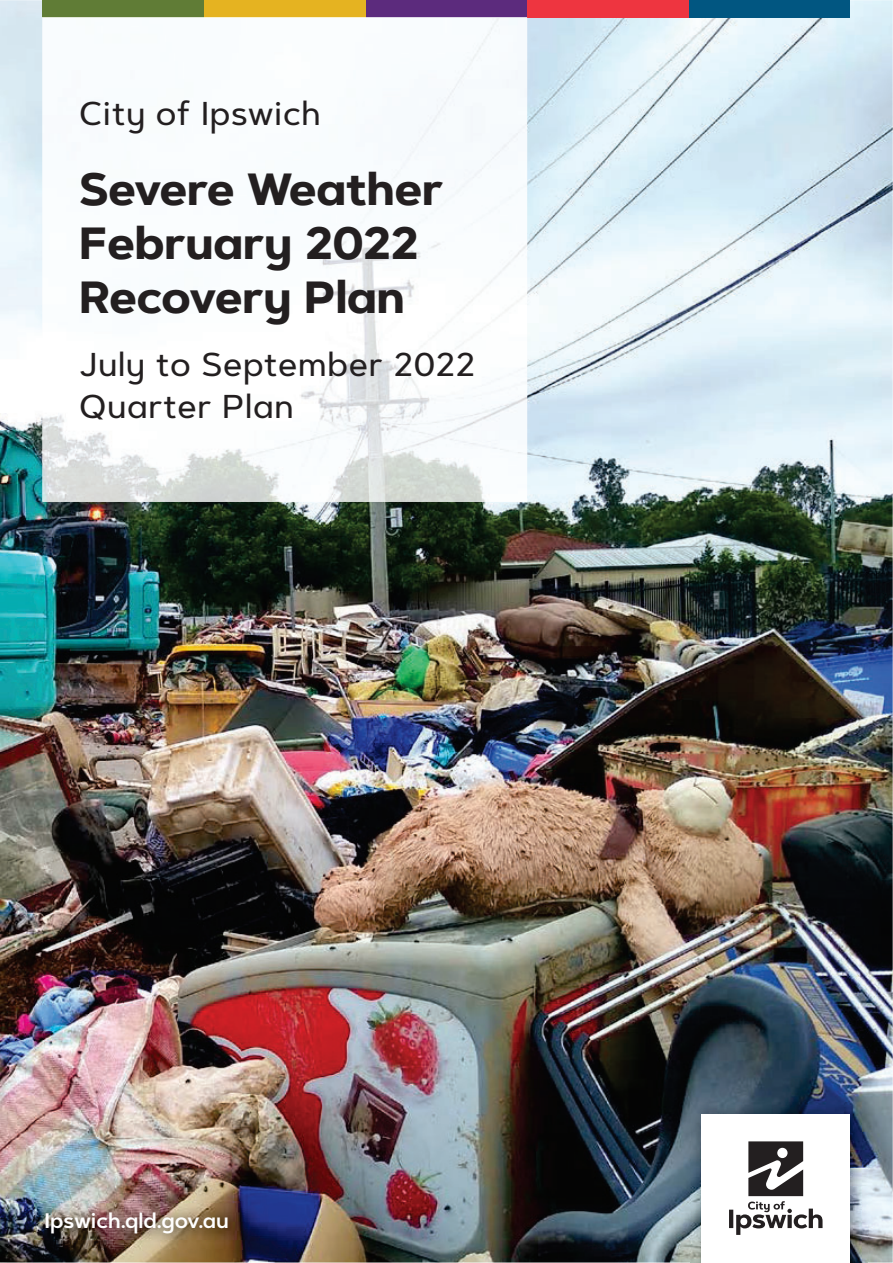
<style>
.page{position:relative;width:893px;height:1263px;background:#fff}
.page>*{position:absolute;margin:0;border:0;box-sizing:border-box;transform-origin:0 0}
.t1{font:700 45px/54px "Artegra Sans Alt";color:#231f20}
.t2{font:500 33px/42px "Artegra Sans Alt";letter-spacing:.02em;color:#231f20}
.t3{font:600 21px "Artegra Sans Alt";color:#fff}
</style>
<div class="page">
<img style="left:0;top:0;width:893px;height:1263px">
<div style="left:689px;top:0;width:161px;height:17px;background:#015681"></div>
<div style="left:43px;top:0;width:161px;height:17px;background:#607c36"></div>
<div style="left:366px;top:0;width:161px;height:17px;background:#5c2b7d"></div>
<div style="left:204px;top:0;width:162px;height:17px;background:#e5b321"></div>
<div style="left:527px;top:0;width:162px;height:17px;background:#ee3540"></div>
<img style="left:43px;top:17px;width:484px;height:485px">
<img style="left:691px;top:1103px;width:176px;height:160px">
<div style="left:701px;top:1114px;width:149px;height:149px;background:#fff"></div>
<svg style="left:729px;top:1141px;width:93px;height:94px"></svg>
<img style="left:35px;top:1202px;width:209px;height:47px">
<p class="t2" style="left:79px;top:96px;width:243px">City of Ipswich</p>
<h1 class="t1" style="left:79px;top:167px;width:366px">Severe Weather<br>February 2022<br>Recovery Plan</h1>
<p class="t2" style="left:79px;top:347px;width:398px">July to September 2022<br>Quarter Plan</p>
<p class="t3" style="left:45px;top:1212px;width:186px">Ipswich.qld.gov.au</p>
</div>
